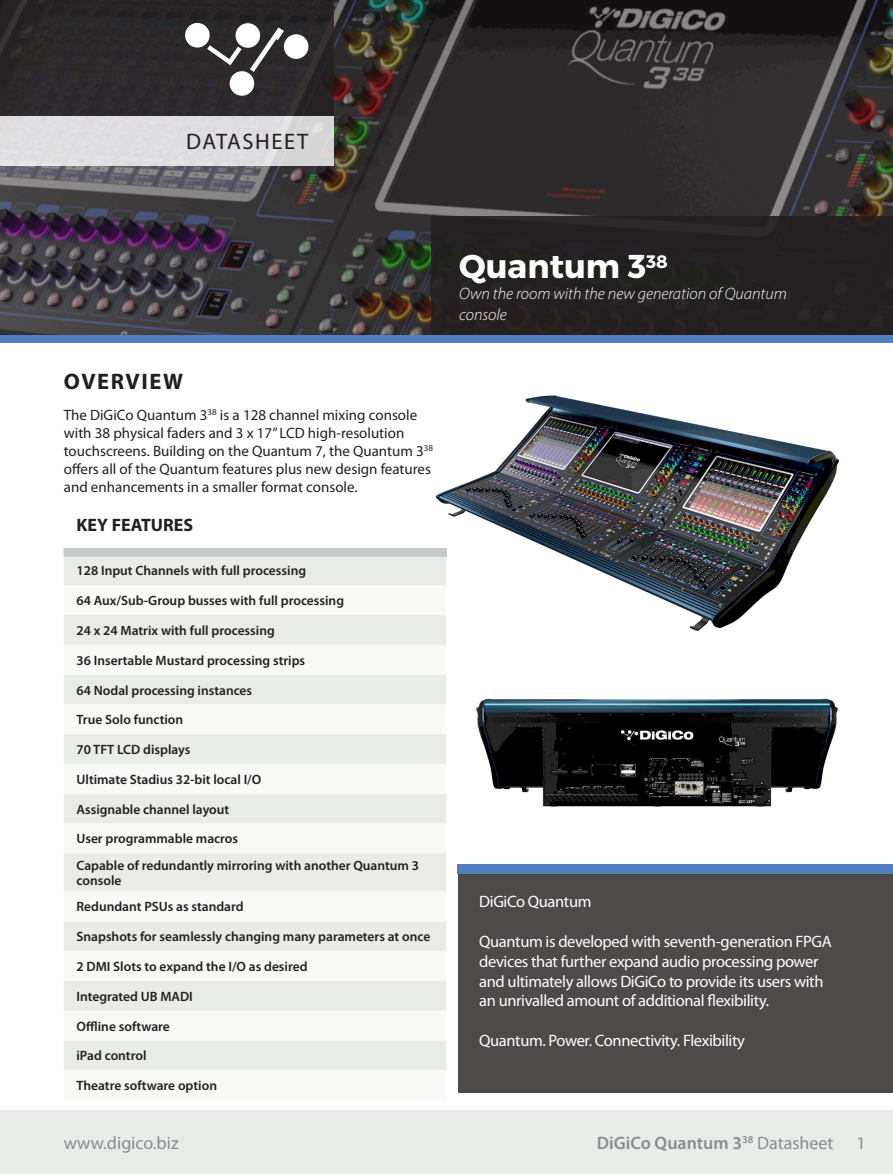
<style>
.page{position:relative;width:893px;height:1174px;background:#fff}
.page>*{position:absolute;margin:0;border:0;box-sizing:border-box;transform-origin:0 0}
.t1{font:700 33px "Montserrat";color:#fff}
.t2{font:22.5px "Myriad Pro";letter-spacing:.07em;color:#231f20}
.t3{font:700 22.5px "Myriad Pro";letter-spacing:.07em;color:#231f20}
.t4{font:600 18px "Myriad Pro";color:#8a8c8f}
.t5{font:18px "Myriad Pro";color:#8a8c8f}
.t6{font:700 18px "Myriad Pro";color:#231f20}
.t7{font:16.5px/19.8px "Myriad Pro";letter-spacing:-.025em;color:#fff}
.t8{font:italic 300 16.5px/21px "Myriad Pro";color:#fff}
.orange_bullet_black{font:15px/18px "Myriad Pro";color:#231f20}
.orange_bullet_black-2{font:600 13.5px/15px "Myriad Pro";color:#231f20}
.Paragraph_Style_6{font:600 13.5px "Myriad Pro";color:#231f20}
.s1{font-weight:400}
</style>
<div class="page">
<svg style="left:0;top:0;width:893px;height:335px;background:#383536"></svg>
<div style="left:432px;top:217px;width:461px;height:119px;background:#231f20"></div>
<div style="left:458px;top:873px;width:435px;height:220px;background:#4d4a4a"></div>
<div style="left:0;top:0;width:334px;height:116px;background:#2c282b"></div>
<div style="left:185px;top:23px;width:25px;height:25px;background:#fff;border-radius:50%"></div>
<div style="left:236px;top:23px;width:24px;height:25px;background:#fff;border-radius:50%"></div>
<div style="left:284px;top:34px;width:24px;height:25px;background:#fff;border-radius:50%"></div>
<div style="left:230px;top:71px;width:24px;height:25px;background:#fff;border-radius:50%"></div>
<svg style="left:207px;top:45px;width:35px;height:20px"></svg>
<svg style="left:250px;top:27px;width:34px;height:45px"></svg>
<div style="left:0;top:116px;width:334px;height:50px;background:#dedde1"></div>
<div style="left:0;top:1110px;width:893px;height:64px;background:#e8ebe8"></div>
<div style="left:64px;top:556px;width:371px;height:29px;background:#e8ebe8"></div>
<svg style="left:64px;top:615px;width:382px;height:455px;fill:#e8ebe8"></svg>
<img style="left:435px;top:395px;width:405px;height:245px">
<div style="left:458px;top:864px;width:435px;height:9px;background:#537dbf"></div>
<div style="left:0;top:335px;width:893px;height:8px;background:#537dbf"></div>
<img style="left:476px;top:698px;width:362px;height:109px">
<div style="left:64px;top:548px;width:382px;height:8px;background:#c7c8ca"></div>
<p class="t2" style="left:186px;top:127px;width:124px">DATASHEET</p>
<p class="t3" style="left:64px;top:367px;width:121px">OVERVIEW</p>
<p class="orange_bullet_black" style="left:64px;top:405px;width:371px">The DiGiCo Quantum 3<sup>38</sup> is a 128 channel mixing console with 38 physical faders and 3 x 17” LCD high-resolution touchscreens. Building on the Quantum 7, the Quantum 3<sup>38 </sup>offers all of the Quantum features plus new design features and enhancements in a smaller format console.</p>
<p class="t6" style="left:77px;top:513px;width:118px">KEY FEATURES</p>
<p class="orange_bullet_black-2" style="left:77px;top:563px;width:231px">128 Input Channels with full processing</p>
<p class="orange_bullet_black-2" style="left:77px;top:593px;width:269px">64 Aux/Sub-Group busses with full processing</p>
<p class="Paragraph_Style_6" style="left:77px;top:622px;width:200px">24 x 24 Matrix with full processing</p>
<p class="Paragraph_Style_6" style="left:77px;top:651px;width:230px">36 Insertable Mustard processing strips</p>
<p class="Paragraph_Style_6" style="left:77px;top:681px;width:177px">64 Nodal processing instances</p>
<p class="Paragraph_Style_6" style="left:77px;top:711px;width:108px">True Solo function</p>
<p class="Paragraph_Style_6" style="left:77px;top:741px;width:115px">70 TFT LCD displays</p>
<p class="Paragraph_Style_6" style="left:77px;top:770px;width:186px">Ultimate Stadius 32-bit local I/O</p>
<p class="orange_bullet_black-2" style="left:77px;top:801px;width:154px">Assignable channel layout</p>
<p class="orange_bullet_black-2" style="left:77px;top:831px;width:163px">User programmable macros</p>
<p class="orange_bullet_black-2" style="left:77px;top:857px;width:344px">Capable of redundantly mirroring with another Quantum 3 console</p>
<p class="orange_bullet_black-2" style="left:77px;top:899px;width:169px">Redundant PSUs as standard</p>
<p class="orange_bullet_black-2" style="left:77px;top:929px;width:355px">Snapshots for seamlessly changing many parameters at once</p>
<p class="orange_bullet_black-2" style="left:77px;top:958px;width:232px">2 DMI Slots to expand the I/O as desired</p>
<p class="orange_bullet_black-2" style="left:77px;top:988px;width:118px">Integrated UB MADI</p>
<p class="orange_bullet_black-2" style="left:77px;top:1018px;width:95px">Offline software</p>
<p class="orange_bullet_black-2" style="left:77px;top:1048px;width:71px">iPad control</p>
<p class="orange_bullet_black-2" style="left:77px;top:1077px;width:142px">Theatre software option</p>
<p class="t1" style="left:459px;top:246px;width:210px">Quantum 3<sup>38</sup></p>
<p class="t8" style="left:459px;top:283px;width:329px">Own the room with the new generation of Quantum console</p>
<p class="t7" style="left:479px;top:891px;width:114px">DiGiCo Quantum</p>
<p class="t7" style="left:479px;top:931px;width:354px">Quantum is developed with seventh-generation FPGA devices that further expand audio processing power and ultimately allows DiGiCo to provide its users with an unrivalled amount of additional flexibility.</p>
<p class="t7" style="left:479px;top:1030px;width:267px">Quantum. Power. Connectivity. Flexibility</p>
<p class="t5" style="left:64px;top:1131px;width:117px">www.digico.biz</p>
<p class="t4" style="left:597px;top:1131px;width:238px">DiGiCo Quantum 3<sup>38</sup> <span class="s1">Datasheet</span></p>
<p class="t5" style="left:856px;top:1131px;width:11px">1</p>
</div>
